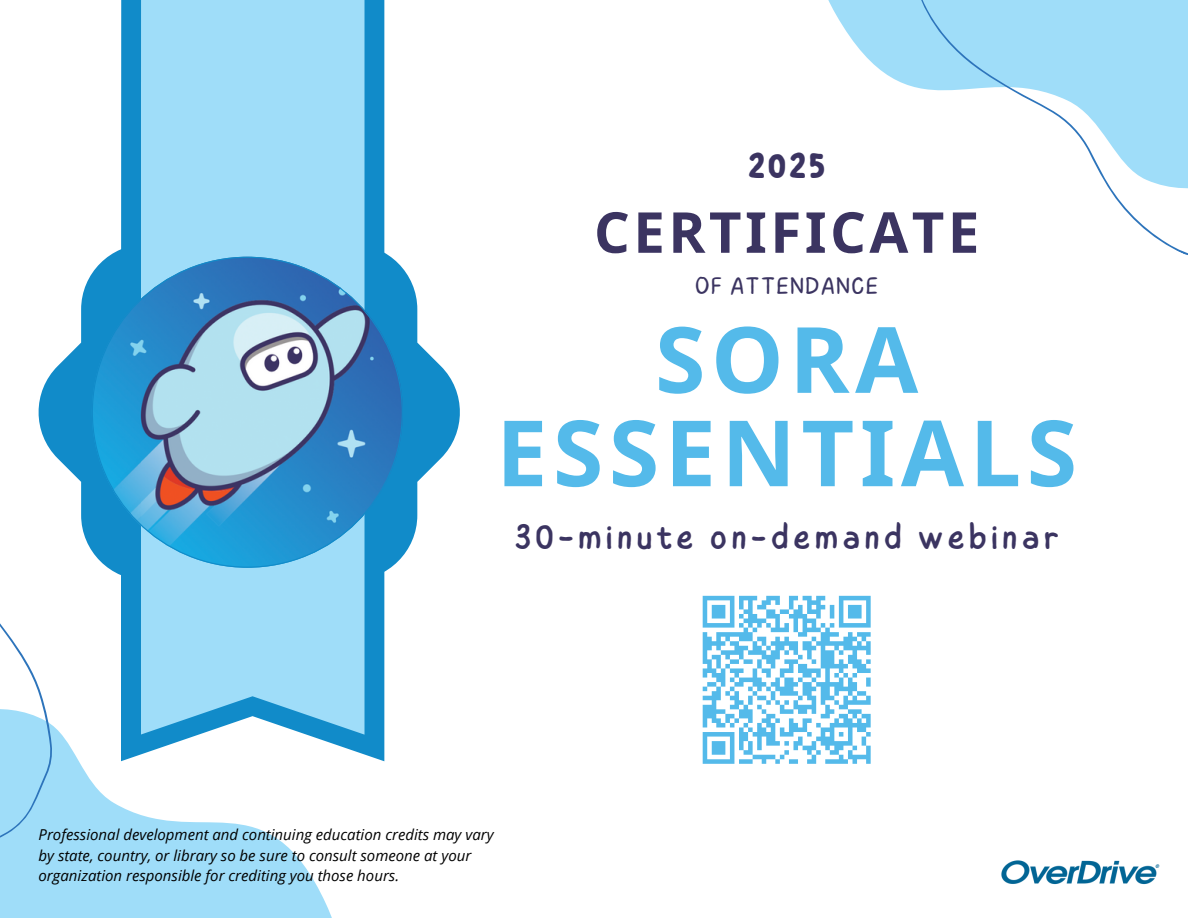
<style>
.page{position:relative;width:1188px;height:918px;background:#fff}
.page>*{position:absolute;margin:0;border:0;box-sizing:border-box;transform-origin:0 0}
.t1{font:700 91.5px/93.3px "Noto Sans";letter-spacing:.06em;color:#54baea;text-align:center}
.t2{font:700 56.4px "Noto Sans";letter-spacing:.06em;color:#3b3461}
.t3{font:36px "Childos Arabic";letter-spacing:.115em;color:#3b3461}
.t4{font:700 36px "Childos Arabic";color:#3b3461}
.t5{font:300 24px "Childos Arabic";letter-spacing:.06em;color:#3b3461}
.t6{font:italic 15px "Open Sans";color:#000}
</style>
<div class="page">
<svg style="left:121px;top:0;width:263px;height:202px;background:#168eca"></svg>
<svg style="left:39px;top:202px;width:421px;height:392px"></svg>
<div style="left:141px;top:0;width:223px;height:594px;background:#9fddf9"></div>
<svg style="left:0;top:594px;width:385px;height:324px;fill:#9fddf9"></svg>
<svg style="left:0;top:487px;width:92px;height:381px"></svg>
<svg style="left:829px;top:0;width:359px;height:255px"></svg>
<svg style="left:92px;top:257px;width:311px;height:311px;background:#559fcd"></svg>
<svg style="left:702px;top:595px;width:169px;height:169px"></svg>
<img style="left:1001px;top:860px;width:159px;height:25px">
<h2 class="t4" style="left:748px;top:140px;width:79px">2025</h2>
<h3 class="t2" style="left:594px;top:192px;width:387px">CERTIFICATE</h3>
<p class="t5" style="left:695px;top:269px;width:184px">OF ATTENDANCE</p>
<p class="t1" style="left:496px;top:311px;width:582px">SORA<br>ESSENTIALS</p>
<p class="t3" style="left:514px;top:512px;width:546px">30-minute on-demand webinar</p>
<h5 class="t6" style="left:39px;top:824px;width:457px">Professional development and continuing education credits may vary</h5>
<h1 class="t6" style="left:39px;top:845px;width:434px">by state, country, or library so be sure to consult someone at your</h1>
<p class="t6" style="left:39px;top:865px;width:362px">organization responsible for crediting you those hours.</p>
</div>
